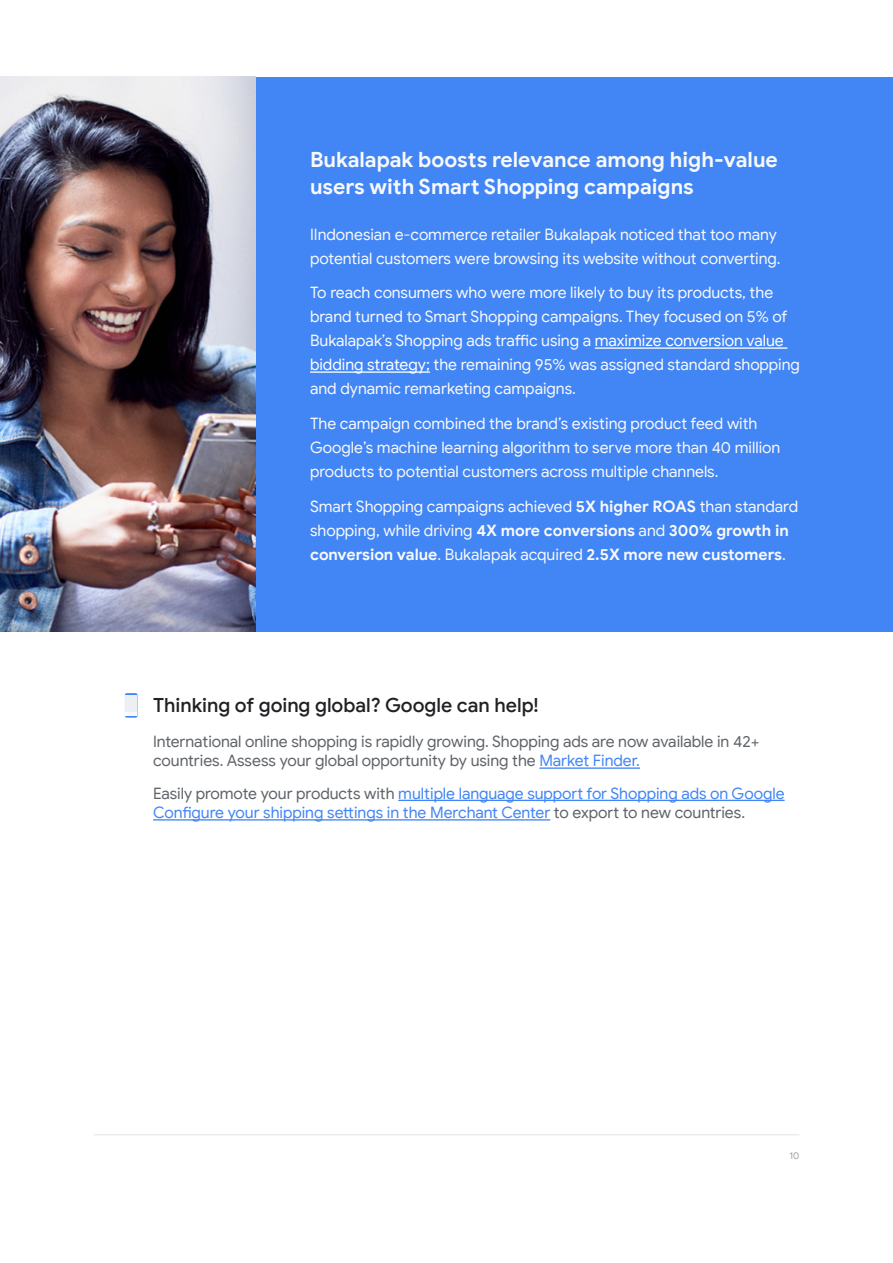
<style>
.page{position:relative;width:893px;height:1263px;background:#fff}
.page>*{position:absolute;margin:0;border:0;box-sizing:border-box;transform-origin:0 0}
.t1{font:700 21px/27px "Google Sans";color:#f8f9fa}
.t2{font:500 19.5px "Google Sans";color:#202124}
.t3{font:15.75px/24px "Google Sans";color:#f8f9fa}
.t4{font:15.75px/19.5px "Google Sans";letter-spacing:-.005em;color:#4285f4}
.t5{font:15.75px/19.5px "Google Sans";color:#5f6368}
.t6{font:9.6px "Google Sans";color:#9aa0a6}
.s1{color:#fff}
.s2{font-weight:700}
.s3{color:#4285f4}
.s4{color:#5f6368}
</style>
<div class="page">
<div style="left:0;top:77px;width:893px;height:554px;background:#4285f4"></div>
<hr style="left:539px;top:767px;width:101px;height:2px;background:#4285f4">
<hr style="left:398px;top:800px;width:387px;height:1px;background:#4285f4">
<hr style="left:153px;top:819px;width:397px;height:1px;background:#4285f4">
<svg style="left:125px;top:693px;width:13px;height:25px"></svg>
<hr style="left:595px;top:347px;width:192px;height:2px;background:#fff">
<hr style="left:310px;top:371px;width:120px;height:2px;background:#fff">
<img style="left:0;top:77px;width:255px;height:554px">
<hr style="left:94px;top:1134px;width:705px;height:1px;background:#ebeced">
<p class="t1" style="left:310px;top:147px;width:469px">Bukalapak boosts relevance among high-value users with Smart Shopping campaigns</p>
<p class="t3" style="left:310px;top:222px;width:472px">IIndonesian e-commerce retailer Bukalapak noticed that too many potential customers were browsing its website without converting.</p>
<p class="t3" style="left:310px;top:281px;width:491px">To reach consumers who were more likely to buy its products, the brand turned to Smart Shopping campaigns. They focused on 5% of Bukalapak’s Shopping ads traffic using a <span class="s1">maximize conversion value bidding strategy;</span> the remaining 95% was assigned standard shopping and dynamic remarketing campaigns.</p>
<p class="t3" style="left:310px;top:411px;width:472px">The campaign combined the brand’s existing product feed with<br>Google’s machine learning algorithm to serve more than 40 million products to potential customers across multiple channels.</p>
<p class="t3" style="left:310px;top:494px;width:490px">Smart Shopping campaigns achieved <span class="s2">5X higher ROAS</span> than standard shopping, while driving <span class="s2">4X more conversions</span> and <span class="s2">300% growth in conversion value</span>. Bukalapak acquired <span class="s2">2.5X more new customers</span>.</p>
<p class="t2" style="left:153px;top:693px;width:387px">Thinking of going global? Google can help!</p>
<p class="t5" style="left:153px;top:731px;width:608px">International online shopping is rapidly growing. Shopping ads are now available in 42+ countries. Assess your global opportunity by using the <span class="s3">Market Finder.</span></p>
<p class="t4" style="left:153px;top:783px;width:633px"><span class="s4">Easily promote your products with</span> multiple language support for Shopping ads on Google<br>Configure your shipping settings in the Merchant Center <span class="s4">to export to new countries.</span></p>
<p class="t6" style="left:790px;top:1149px;width:11px">10</p>
</div>
